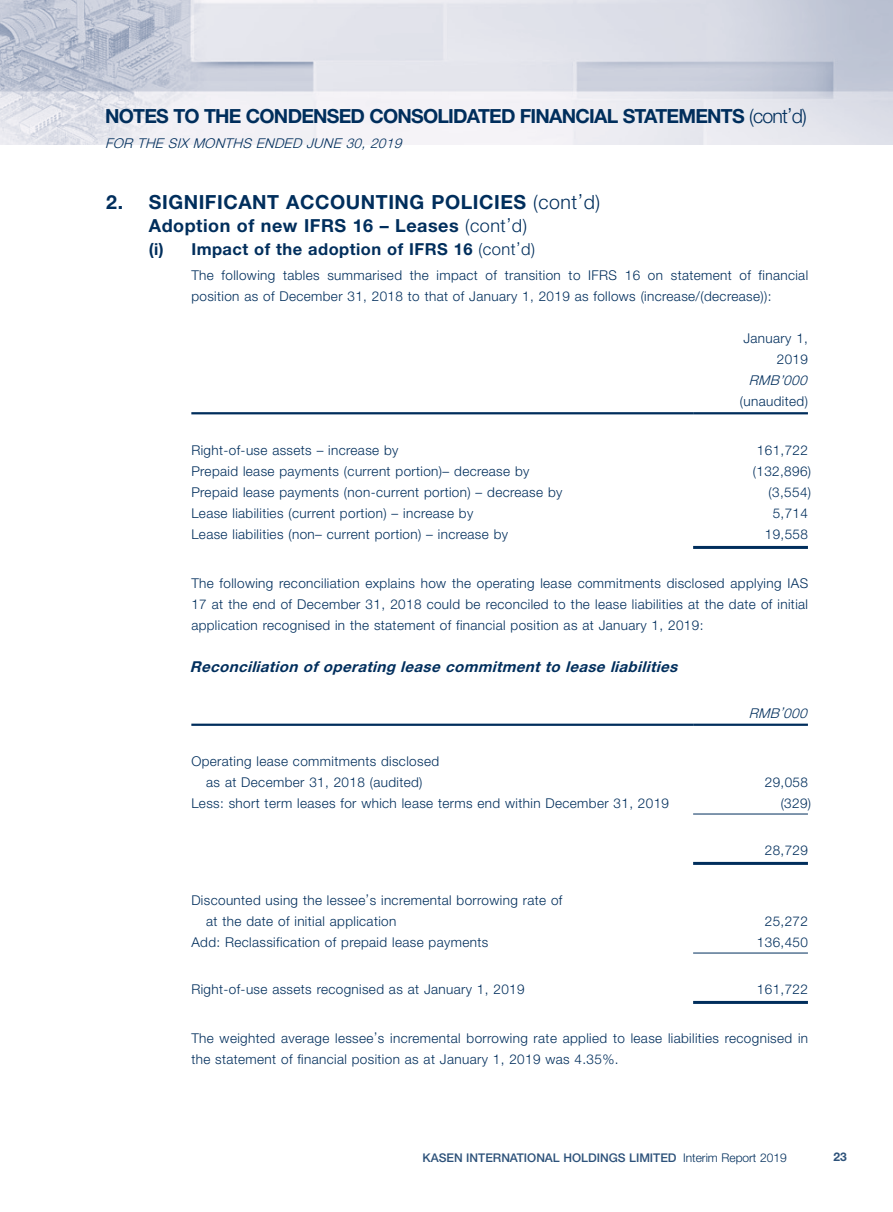
<style>
.page{position:relative;width:893px;height:1212px;background:#fff}
.page>*{position:absolute;margin:0;border:0;box-sizing:border-box;transform-origin:0 0}
.Heading_1{font:700 19.5px "Helvetica Neue LT Std";letter-spacing:-.04em;color:#002e5c}
.Heading_1-2{font:700 19.5px "Helvetica Neue LT Std";letter-spacing:.03em;color:#002e5c}
.Heading_2{font:700 18px "Helvetica Neue LT Std";letter-spacing:.03em;color:#002e5c}
.Heading_3{font:700 16.5px "Helvetica Neue LT Std";letter-spacing:.03em;color:#002e5c}
.Heading_4{font:italic 700 15px "Helvetica Neue LT Std";color:#002e5c}
.Body_Text{font:300 13.5px/21px "Helvetica Neue LT Std";letter-spacing:.03em;color:#002e5c}
.Body_Text-2{font:italic 300 13.5px "Helvetica Neue LT Std";color:#002e5c}
.t1{font:500 12px "Helvetica Neue LT Std";color:#2d527a}
.t2{font:700 12px "Helvetica Neue LT Std";color:#2d527a}
.s1{font-weight:300}
.s2{font-weight:300;color:#002e5c}
</style>
<div class="page">
<img style="left:0;top:0;width:893px;height:145px">
<hr style="left:191px;top:412px;width:502px;height:2px;background:#002e5c">
<hr style="left:693px;top:412px;width:115px;height:2px;background:#002e5c">
<hr style="left:693px;top:546px;width:115px;height:3px;background:#002e5c">
<hr style="left:191px;top:724px;width:502px;height:2px;background:#002e5c">
<hr style="left:693px;top:724px;width:115px;height:2px;background:#002e5c">
<hr style="left:693px;top:814px;width:115px;height:1px;background:#002e5c">
<hr style="left:693px;top:862px;width:115px;height:3px;background:#002e5c">
<hr style="left:693px;top:953px;width:115px;height:1px;background:#002e5c">
<hr style="left:693px;top:1001px;width:115px;height:3px;background:#002e5c">
<p class="Heading_1" style="left:105px;top:104px;width:703px">NOTES TO THE CONDENSED CONSOLIDATED FINANCIAL STATEMENTS <span class="s1">(cont’d)</span></p>
<p class="Body_Text-2" style="left:105px;top:135px;width:302px">FOR THE SIX MONTHS ENDED JUNE 30,2019</p>
<p class="Heading_1-2" style="left:106px;top:190px;width:495px">2. SIGNIFICANT ACCOUNTING POLICIES <span class="s1">(cont’d)</span></p>
<p class="Heading_2" style="left:149px;top:214px;width:380px">Adoption of new IFRS 16 – Leases <span class="s1">(cont’d)</span></p>
<p class="Heading_3" style="left:149px;top:239px;width:388px">(i) Impact of the adoption of IFRS 16 <span class="s1">(cont’d)</span></p>
<p class="Body_Text" style="left:191px;top:265px;width:618px">The following tables summarised the impact of transition to IFRS 16 on statement of financial position as of December 31, 2018 to that of January 1, 2019 as follows (increase/(decrease)):</p>
<p class="Body_Text" style="left:743px;top:328px;width:66px">January 1,</p>
<p class="Body_Text" style="left:777px;top:349px;width:33px">2019</p>
<p class="Body_Text-2" style="left:749px;top:372px;width:64px">RMB’000</p>
<p class="Body_Text" style="left:740px;top:391px;width:70px">(unaudited)</p>
<p class="Body_Text" style="left:191px;top:439px;width:209px">Right-of-use assets – increase by</p>
<p class="Body_Text" style="left:757px;top:439px;width:53px">161,722</p>
<p class="Body_Text" style="left:191px;top:460px;width:340px">Prepaid lease payments (current portion)– decrease by</p>
<p class="Body_Text" style="left:753px;top:460px;width:60px">(132,896)</p>
<p class="Body_Text" style="left:191px;top:481px;width:373px">Prepaid lease payments (non-current portion) – decrease by</p>
<p class="Body_Text" style="left:769px;top:481px;width:44px">(3,554)</p>
<p class="Body_Text" style="left:191px;top:502px;width:283px">Lease liabilities (current portion) – increase by</p>
<p class="Body_Text" style="left:773px;top:502px;width:37px">5,714</p>
<p class="Body_Text" style="left:191px;top:523px;width:318px">Lease liabilities (non– current portion) – increase by</p>
<p class="Body_Text" style="left:765px;top:523px;width:45px">19,558</p>
<p class="Body_Text" style="left:191px;top:572px;width:618px;text-align:justify">The following reconciliation explains how the operating lease commitments disclosed applying IAS 17 at the end of December 31, 2018 could be reconciled to the lease liabilities at the date of initial application recognised in the statement of financial position as at January 1, 2019:</p>
<p class="Heading_4" style="left:190px;top:657px;width:494px">Reconciliation ofoperating lease commitmentto lease liabilities</p>
<p class="Body_Text-2" style="left:749px;top:705px;width:64px">RMB’000</p>
<p class="Body_Text" style="left:191px;top:750px;width:249px;text-align:center">Operating lease commitments disclosed as at December 31, 2018 (audited)</p>
<p class="Body_Text" style="left:765px;top:771px;width:45px">29,058</p>
<p class="Body_Text" style="left:191px;top:792px;width:479px">Less: short term leases for which lease terms end within December 31, 2019</p>
<p class="Body_Text" style="left:781px;top:792px;width:32px">(329)</p>
<p class="Body_Text" style="left:765px;top:839px;width:45px">28,729</p>
<p class="Body_Text" style="left:206px;top:889px;width:358px;text-indent:-15px">Discounted using the lessee’s incremental borrowing rate of at the date of initial application</p>
<p class="Body_Text" style="left:765px;top:910px;width:45px">25,272</p>
<p class="Body_Text" style="left:191px;top:931px;width:298px">Add: Reclassification of prepaid lease payments</p>
<p class="Body_Text" style="left:757px;top:931px;width:53px">136,450</p>
<p class="Body_Text" style="left:191px;top:978px;width:335px">Right-of-use assets recognised as at January 1, 2019</p>
<p class="Body_Text" style="left:757px;top:978px;width:53px">161,722</p>
<p class="Body_Text" style="left:191px;top:1027px;width:618px">The weighted average lessee’s incremental borrowing rate applied to lease liabilities recognised in the statement of financial position as at January 1, 2019 was 4.35%.</p>
<p class="t1" style="left:423px;top:1150px;width:366px">KASEN INTERNATIONAL HOLDINGS LIMITED <span class="s2">Interim Report 2019</span></p>
<p class="t2" style="left:833px;top:1150px;width:15px">23</p>
</div>
